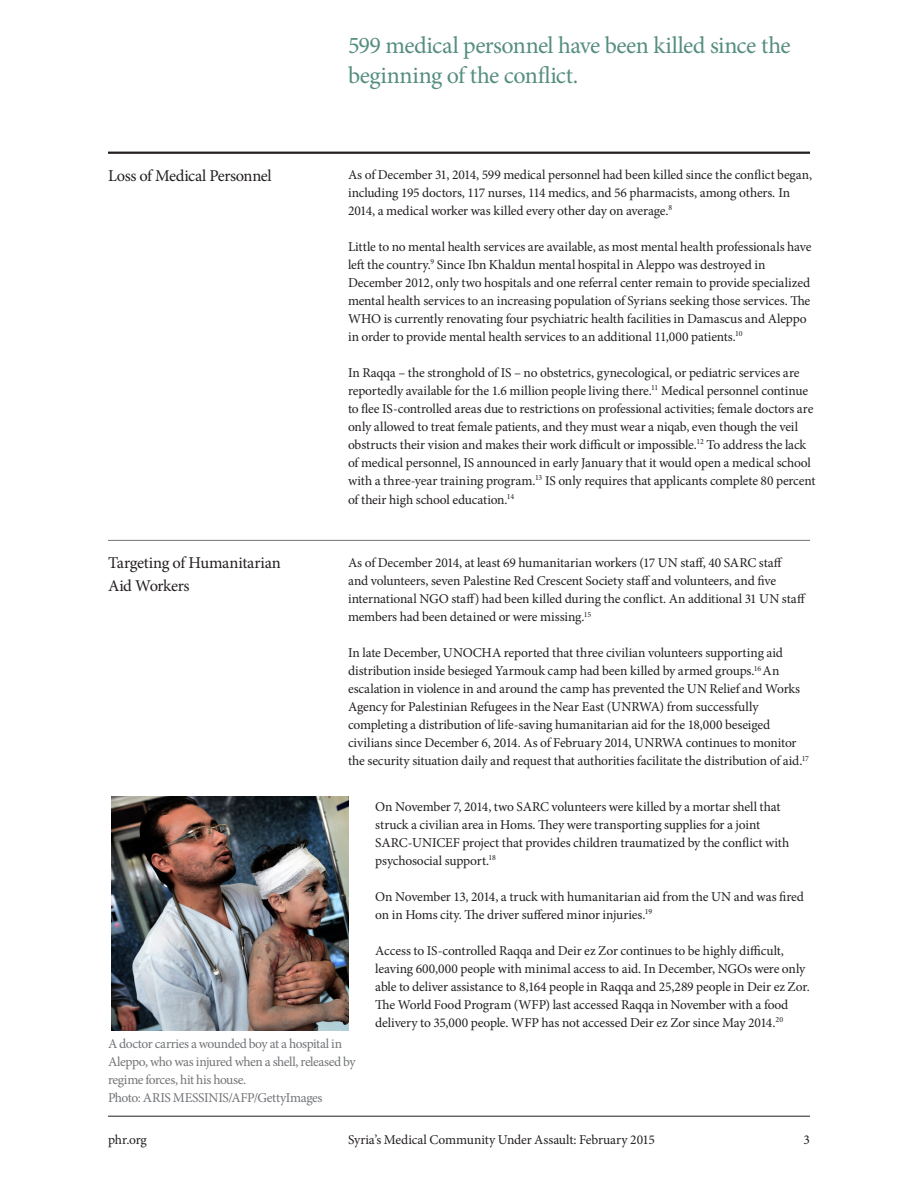
<style>
.page{position:relative;width:918px;height:1188px;background:#fff}
.page>*{position:absolute;margin:0;border:0;box-sizing:border-box;transform-origin:0 0}
.Subhead_Light_Color{font:24px/30px "Minion Pro";letter-spacing:-.02em;color:#568e80}
.Body_Bold{font:16.5px "Minion Pro";letter-spacing:-.02em;color:#231f20}
.subheads_with_rule{font:16.5px "Minion Pro";letter-spacing:-.025em;color:#231f20}
.Body_Copy{font:13.5px/18px "Minion Pro";letter-spacing:-.01em;color:#231f20}
.Photo_Caption{font:13.5px/18px "Minion Pro";letter-spacing:-.03em;color:#727477}
.BSI_Master__right_pg{font:13.5px "Minion Pro";color:#231f20}
</style>
<div class="page">
<hr style="left:108px;top:1116px;width:702px;height:1px;background:#231f20">
<hr style="left:108px;top:152px;width:702px;height:2px;background:#231f20">
<img style="left:111px;top:796px;width:237px;height:234px">
<hr style="left:108px;top:540px;width:702px;height:1px;background:#727477">
<p class="subheads_with_rule" style="left:108px;top:165px;width:165px">Loss of Medical Personnel</p>
<p class="Body_Bold" style="left:108px;top:552px;width:174px">Targeting of Humanitarian</p>
<p class="Body_Bold" style="left:108px;top:574px;width:83px">Aid Workers</p>
<p class="Subhead_Light_Color" style="left:348px;top:31px;width:444px">599 medical personnel have been killed since the beginning of the conflict.</p>
<p class="Body_Copy" style="left:348px;top:165px;width:466px">As of December 31, 2014, 599 medical personnel had been killed since the conflict began, including 195 doctors, 117 nurses, 114 medics, and 56 pharmacists, among others. In<br>2014, a medical worker was killed every other day on average.<sup>8</sup></p>
<p class="Body_Copy" style="left:348px;top:237px;width:465px">Little to no mental health services are available, as most mental health professionals have left the country.<sup>9</sup> Since Ibn Khaldun mental hospital in Aleppo was destroyed in December 2012, only two hospitals and one referral center remain to provide specialized mental health services to an increasing population of Syrians seeking those services. The WHO is currently renovating four psychiatric health facilities in Damascus and Aleppo in order to provide mental health services to an additional 11,000 patients.<sup>10</sup></p>
<p class="Body_Copy" style="left:348px;top:363px;width:469px">In Raqqa – the stronghold of IS – no obstetrics, gynecological, or pediatric services are reportedly available for the 1.6 million people living there.<sup>11</sup> Medical personnel continue to flee IS-controlled areas due to restrictions on professional activities; female doctors are only allowed to treat female patients, and they must wear a niqab, even though the veil obstructs their vision and makes their work difficult or impossible.<sup>12</sup> To address the lack of medical personnel, IS announced in early January that it would open a medical school with a three-year training program.<sup>13</sup> IS only requires that applicants complete 80 percent of their high school education.<sup>14</sup></p>
<p class="Body_Copy" style="left:348px;top:554px;width:459px">As of December 2014, at least 69 humanitarian workers (17 UN staff, 40 SARC staff and volunteers, seven Palestine Red Crescent Society staff and volunteers, and five international NGO staff) had been killed during the conflict. An additional 31 UN staff members had been detained or were missing.<sup>15</sup></p>
<p class="Body_Copy" style="left:348px;top:644px;width:463px">In late December, UNOCHA reported that three civilian volunteers supporting aid distribution inside besieged Yarmouk camp had been killed by armed groups.<sup>16</sup> An escalation in violence in and around the camp has prevented the UN Relief and Works Agency for Palestinian Refugees in the Near East (UNRWA) from successfully completing a distribution of life-saving humanitarian aid for the 18,000 beseiged civilians since December 6, 2014. As of February 2014, UNRWA continues to monitor the security situation daily and request that authorities facilitate the distribution of aid.<sup>17</sup></p>
<p class="Body_Copy" style="left:375px;top:798px;width:416px">On November 7, 2014, two SARC volunteers were killed by a mortar shell that struck a civilian area in Homs. They were transporting supplies for a joint SARC-UNICEF project that provides children traumatized by the conflict with psychosocial support.<sup>18</sup></p>
<p class="Body_Copy" style="left:375px;top:888px;width:430px">On November 13, 2014, a truck with humanitarian aid from the UN and was fired on in Homs city. The driver suffered minor injuries.<sup>19</sup></p>
<p class="Body_Copy" style="left:375px;top:942px;width:436px">Access to IS-controlled Raqqa and Deir ez Zor continues to be highly difficult, leaving 600,000 people with minimal access to aid. In December, NGOs were only able to deliver assistance to 8,164 people in Raqqa and 25,289 people in Deir ez Zor.<br>The World Food Program (WFP) last accessed Raqqa in November with a food delivery to 35,000 people. WFP has not accessed Deir ez Zor since May 2014.<sup>20</sup></p>
<p class="Photo_Caption" style="left:108px;top:1035px;width:249px">A doctor carries a wounded boy at a hospital in Aleppo, who was injured when a shell, released by regime forces, hit his house.<br>Photo: ARIS MESSINIS/AFP/GettyImages</p>
<p class="Body_Copy" style="left:108px;top:1131px;width:40px">phr.org</p>
<p class="Body_Copy" style="left:348px;top:1131px;width:308px">Syria’s Medical Community Under Assault: February 2015</p>
<p class="BSI_Master__right_pg" style="left:804px;top:1130px;width:8px">3</p>
</div>
